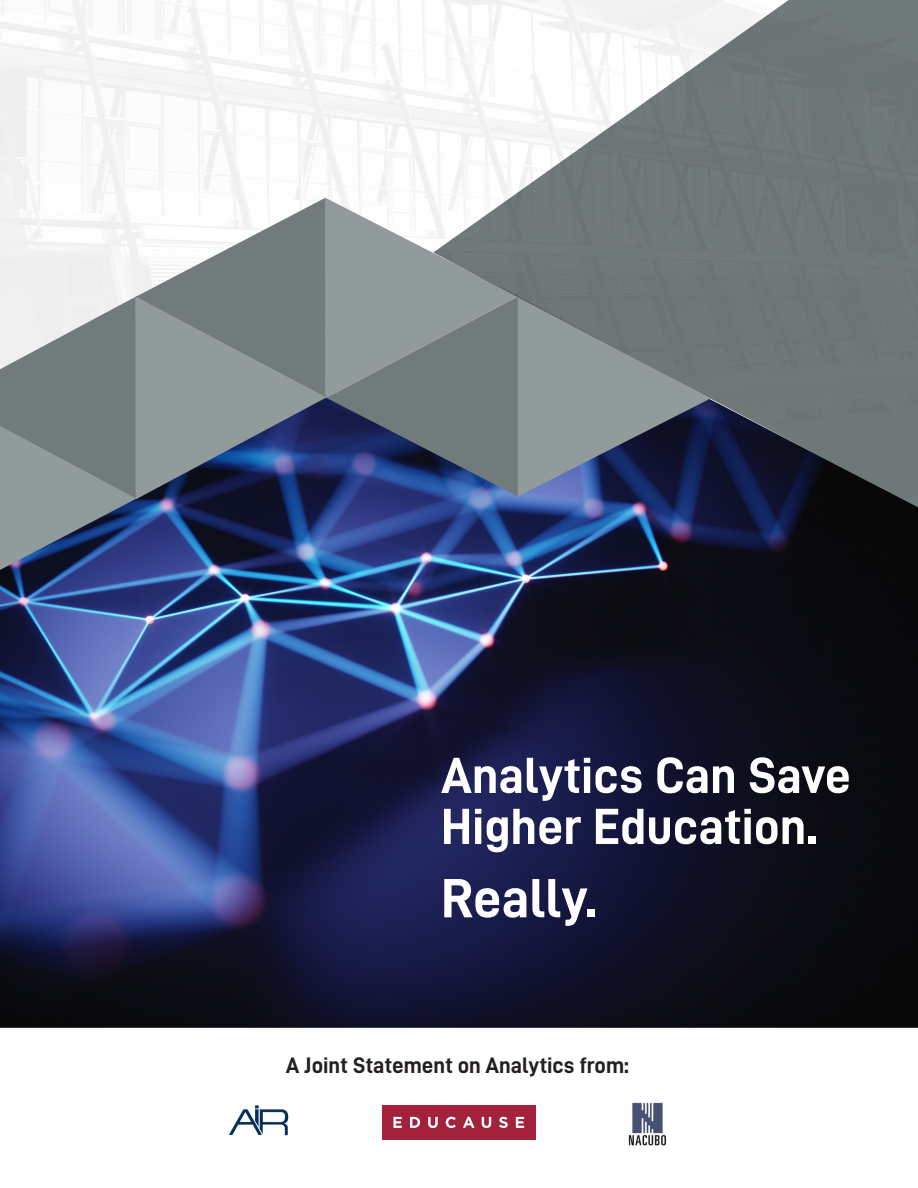
<style>
.page{position:relative;width:918px;height:1188px;background:#fff}
.page>*{position:absolute;margin:0;border:0;box-sizing:border-box;transform-origin:0 0}
.t1{font:55.5px "D DIN Bold";color:#fff}
.t2{font:51px "D DIN Bold";color:#fff}
.t3{font:22.5px "D DIN Bold";color:#231f20}
</style>
<div class="page">
<img style="left:0;top:552px;width:918px;height:476px">
<svg style="left:0;top:198px;width:710px;height:372px"></svg>
<svg style="left:433px;top:0;width:485px;height:552px;fill:#70797a"></svg>
<div style="left:382px;top:1106px;width:153px;height:34px;background:#a3213b"></div>
<svg style="left:393px;top:1117px;width:9px;height:11px"></svg>
<svg style="left:410px;top:1117px;width:10px;height:11px"></svg>
<svg style="left:428px;top:1117px;width:10px;height:11px"></svg>
<svg style="left:446px;top:1117px;width:10px;height:11px"></svg>
<svg style="left:463px;top:1117px;width:12px;height:11px"></svg>
<svg style="left:482px;top:1117px;width:9px;height:11px"></svg>
<svg style="left:499px;top:1117px;width:9px;height:11px"></svg>
<svg style="left:516px;top:1117px;width:8px;height:11px"></svg>
<img style="left:629px;top:1102px;width:37px;height:44px">
<img style="left:229px;top:1105px;width:60px;height:31px">
<p class="t2" style="left:441px;top:747px;width:412px">Analytics Can Save</p>
<p class="t2" style="left:441px;top:798px;width:378px">Higher Education.</p>
<p class="t1" style="left:441px;top:867px;width:157px">Really.</p>
<p class="t3" style="left:286px;top:1052px;width:345px">A Joint Statement on Analytics from:</p>
</div>
